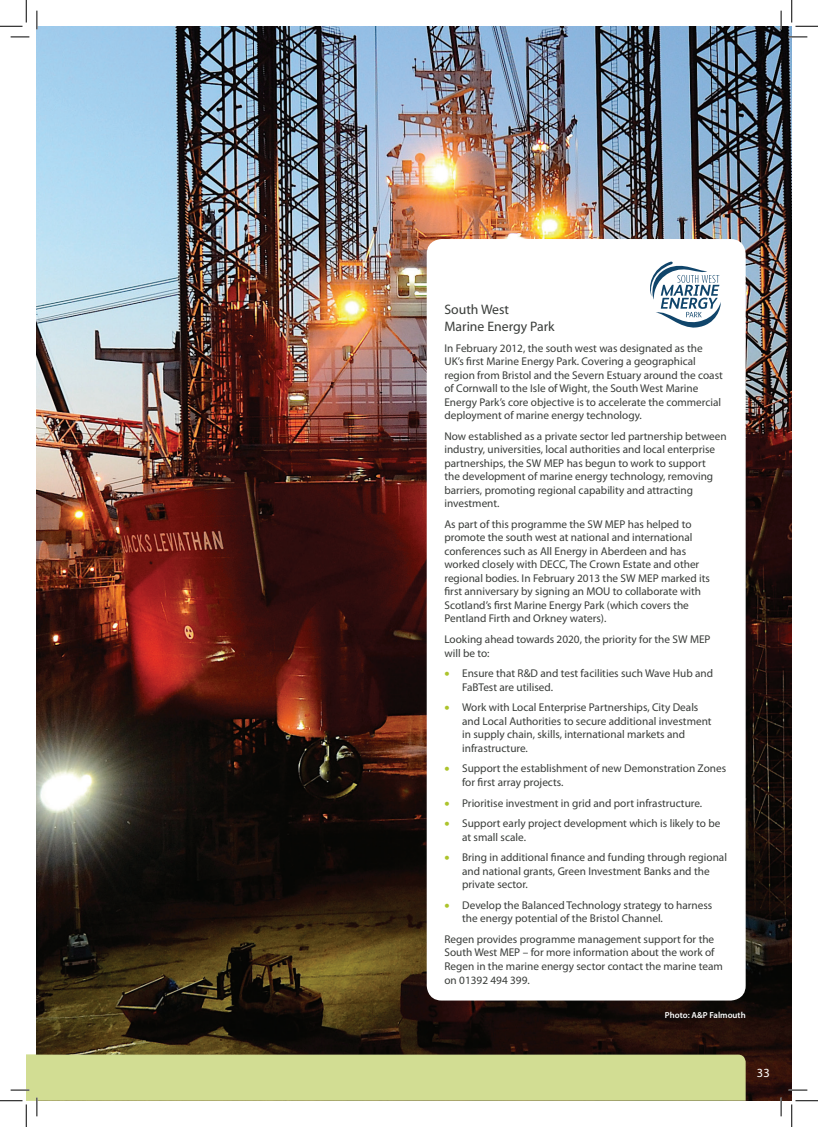
<style>
.page{position:relative;width:818px;height:1127px;background:#fff}
.page>*{position:absolute;margin:0;border:0;box-sizing:border-box;transform-origin:0 0}
.t1{font:13.75px/16.5px "Myriad Pro";color:#393c39}
.t2{font:12.5px "Myriad Pro";color:#fff}
.t3{font:11.25px/13.5px "Myriad Pro";color:#393c39}
.t4{font:600 8.75px "Myriad Pro";color:#fff}
.s1{color:#acc32b}
</style>
<div class="page">
<img style="left:37px;top:26px;width:755px;height:1074px">
<div style="left:427px;top:239px;width:319px;height:761px;background:#fff;border-radius:15px"></div>
<svg style="left:650px;top:261px;width:71px;height:66px"></svg>
<svg style="left:11px;top:36px;width:18px;height:2px"></svg>
<svg style="left:788px;top:36px;width:19px;height:2px"></svg>
<svg style="left:788px;top:1088px;width:19px;height:2px"></svg>
<svg style="left:36px;top:11px;width:2px;height:18px"></svg>
<svg style="left:780px;top:11px;width:2px;height:18px"></svg>
<svg style="left:780px;top:1097px;width:2px;height:18px"></svg>
<svg style="left:0;top:0;width:27px;height:27px"></svg>
<svg style="left:0;top:1054px;width:746px;height:72px"></svg>
<svg style="left:791px;top:0;width:27px;height:27px"></svg>
<svg style="left:791px;top:1100px;width:27px;height:26px"></svg>
<p class="t1" style="left:444px;top:301px;width:112px">South West<br>Marine Energy Park</p>
<p class="t3" style="left:444px;top:341px;width:280px">In February 2012, the south west was designated as the UK’s first Marine Energy Park. Covering a geographical region from Bristol and the Severn Estuary around the coast of Cornwall to the Isle of Wight, the South West Marine Energy Park’s core objective is to accelerate the commercial deployment of marine energy technology.</p>
<p class="t3" style="left:444px;top:429px;width:284px">Now established as a private sector led partnership between industry, universities, local authorities and local enterprise partnerships, the SW MEP has begun to work to support<br>the development of marine energy technology, removing barriers, promoting regional capability and attracting investment.</p>
<p class="t3" style="left:444px;top:517px;width:267px">As part of this programme the SW MEP has helped to promote the south west at national and international conferences such as All Energy in Aberdeen and has worked closely with DECC, The Crown Estate and other regional bodies. In February 2013 the SW MEP marked its first anniversary by signing an MOU to collaborate with Scotland’s first Marine Energy Park (which covers the Pentland Firth and Orkney waters).</p>
<p class="t3" style="left:444px;top:632px;width:268px">Looking ahead towards 2020, the priority for the SW MEP will be to:</p>
<p class="t3" style="left:462px;top:666px;width:253px;text-indent:-18px"><span class="s1">•</span> Ensure that R&amp;D and test facilities such Wave Hub and<br>FaBTest are utilised.</p>
<p class="t3" style="left:462px;top:700px;width:251px;text-indent:-18px"><span class="s1">•</span> Work with Local Enterprise Partnerships, City Deals and Local Authorities to secure additional investment in supply chain, skills, international markets and infrastructure.</p>
<p class="t3" style="left:462px;top:761px;width:266px;text-indent:-18px"><span class="s1">•</span> Support the establishment of new Demonstration Zones for first array projects.</p>
<p class="t3" style="left:444px;top:795px;width:259px"><span class="s1">•</span> Prioritise investment in grid and port infrastructure.</p>
<p class="t3" style="left:462px;top:816px;width:260px;text-indent:-18px"><span class="s1">•</span> Support early project development which is likely to be at small scale.</p>
<p class="t3" style="left:462px;top:850px;width:266px;text-indent:-18px"><span class="s1">•</span> Bring in additional finance and funding through regional and national grants, Green Investment Banks and the private sector.</p>
<p class="t3" style="left:462px;top:897px;width:252px;text-indent:-18px"><span class="s1">•</span> Develop the Balanced Technology strategy to harness the energy potential of the Bristol Channel.</p>
<p class="t3" style="left:444px;top:932px;width:280px">Regen provides programme management support for the South West MEP – for more information about the work of Regen in the marine energy sector contact the marine team on 01392 494 399.</p>
<p class="t4" style="left:665px;top:1009px;width:82px">Photo: A&amp;P Falmouth</p>
<p class="t2" style="left:757px;top:1064px;width:14px">33</p>
</div>
